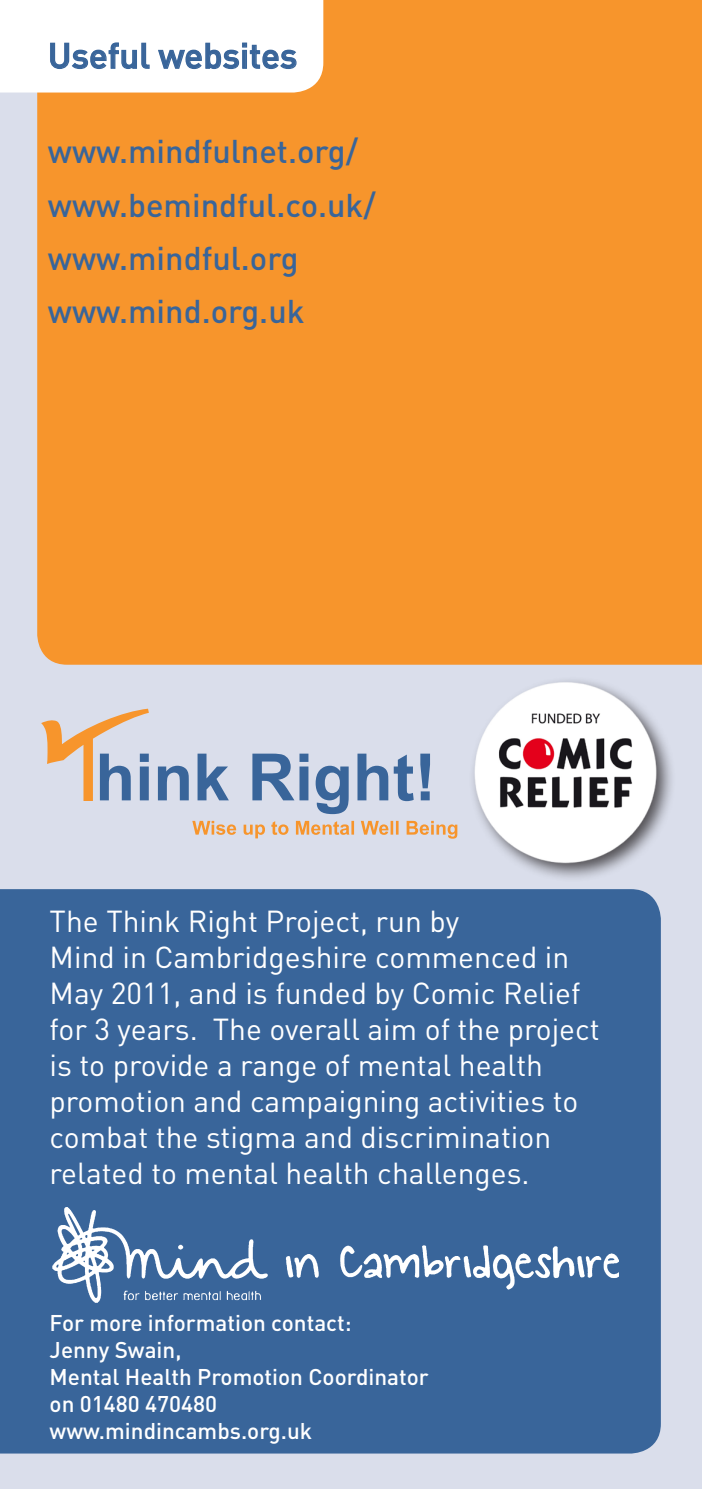
<style>
.page{position:relative;width:702px;height:1489px;background:#fff}
.page>*{position:absolute;margin:0;border:0;box-sizing:border-box;transform-origin:0 0}
.t1{font:500 35px "DIN Pro";color:#39659a}
.t2{font:500 32.5px "DIN Pro";color:#39659a}
.t3{font:30px/36px "DIN Pro";color:#fff}
.t4{font:500 22.5px/27px "DIN Pro";color:#fff}
</style>
<div class="page">
<div style="left:0;top:0;width:702px;height:1488px;background:#dadeeb"></div>
<img style="left:473px;top:680px;width:197px;height:196px">
<div style="left:37px;top:0;width:665px;height:664px;background:#f7952c"></div>
<svg style="left:0;top:0;width:323px;height:92px;background:#f4f6f8"></svg>
<svg style="left:41px;top:708px;width:389px;height:106px"></svg>
<svg style="left:192px;top:820px;width:265px;height:18px"></svg>
<div style="left:0;top:889px;width:660px;height:564px;background:#39659a"></div>
<img style="left:50px;top:1200px;width:568px;height:105px">
<p class="t1" style="left:48px;top:32px;width:251px">Useful websites</p>
<p class="t2" style="left:48px;top:130px;width:311px">www.mindfulnet.org/</p>
<p class="t2" style="left:48px;top:183px;width:329px">www.bemindful.co.uk/</p>
<p class="t2" style="left:48px;top:236px;width:252px">www.mindful.org</p>
<p class="t2" style="left:48px;top:289px;width:258px">www.mind.org.uk</p>
<p class="t3" style="left:50px;top:902px;width:551px">The Think Right Project, run by<br>Mind in Cambridgeshire commenced in May 2011, and is funded by Comic Relief for 3 years. The overall aim of the project is to provide a range of mental health promotion and campaigning activities to combat the stigma and discrimination related to mental health challenges.</p>
<p class="t4" style="left:50px;top:1308px;width:303px">For more information contact:</p>
<p class="t4" style="left:50px;top:1335px;width:380px">Jenny Swain,<br>Mental Health Promotion Coordinator on 01480 470480</p>
<p class="t4" style="left:50px;top:1416px;width:264px">www.mindincambs.org.uk</p>
</div>
